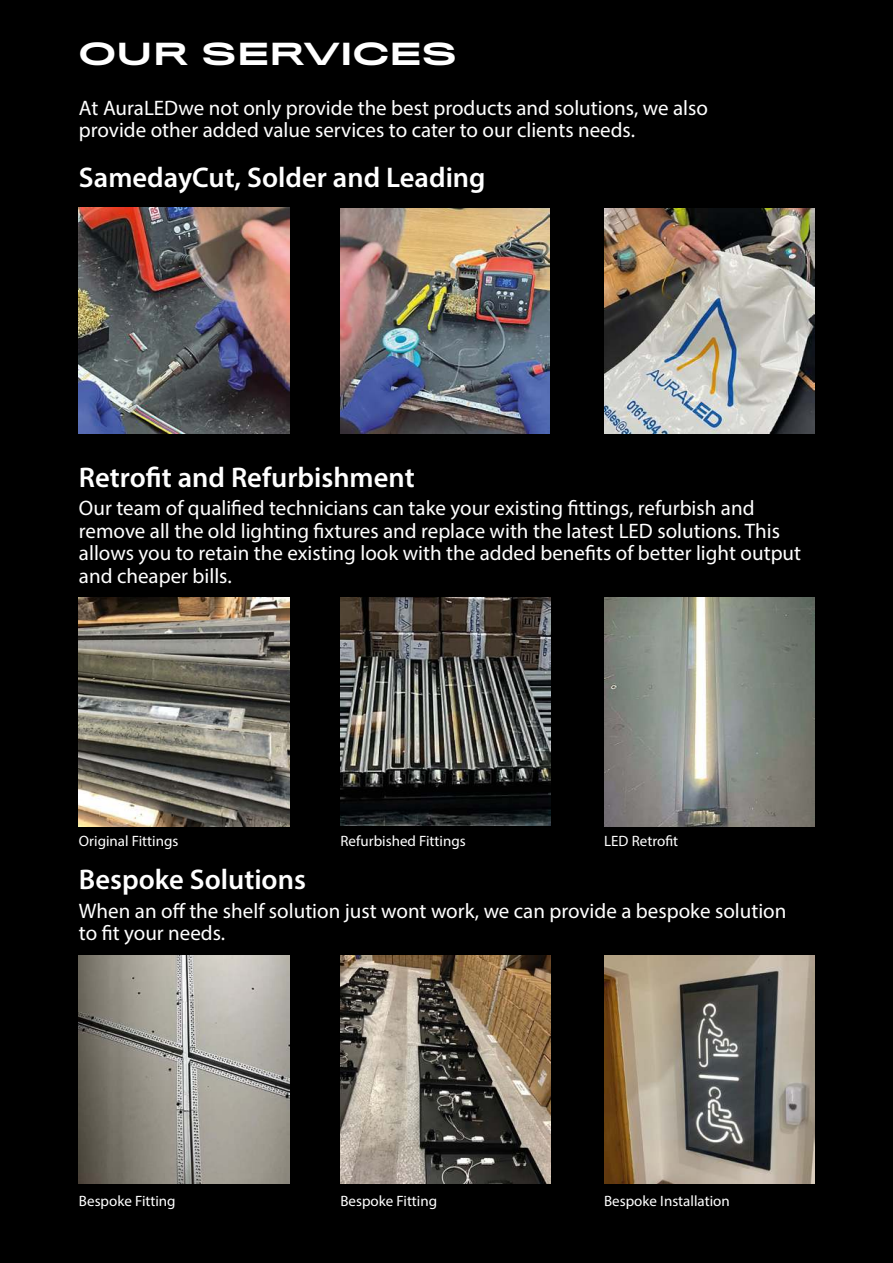
<style>
.page{position:relative;width:893px;height:1263px;background:#000}
.page>*{position:absolute;margin:0;border:0;box-sizing:border-box;transform-origin:0 0}
.t1{font:600 28.5px "Myriad Pro";color:#fff}
.t2{font:500 28.5px "Titling Gothic FB Extended";color:#fff}
.t3{font:21px/22.5px "Myriad Pro";color:#fff}
.t4{font:15px "Myriad Pro";color:#fff}
</style>
<div class="page">
<img style="left:604px;top:955px;width:210px;height:228px">
<img style="left:604px;top:208px;width:210px;height:226px">
<img style="left:340px;top:955px;width:211px;height:228px">
<img style="left:340px;top:208px;width:210px;height:226px">
<img style="left:340px;top:598px;width:211px;height:227px">
<img style="left:79px;top:208px;width:210px;height:226px">
<img style="left:79px;top:598px;width:210px;height:228px">
<img style="left:79px;top:955px;width:210px;height:228px">
<img style="left:604px;top:598px;width:210px;height:228px">
<h1 class="t2" style="left:79px;top:39px;width:379px">OUR SERVICES</h1>
<p class="t3" style="left:79px;top:98px;width:630px">At AuraLEDwe not only provide the best products and solutions, we also provide other added value services to cater to our clients needs.</p>
<h1 class="t1" style="left:79px;top:167px;width:408px">SamedayCut, Solder and Leading</h1>
<h1 class="t1" style="left:79px;top:466px;width:337px">Retrofit and Refurbishment</h1>
<p class="t3" style="left:79px;top:499px;width:724px">Our team of qualified technicians can take your existing fittings, refurbish and remove all the old lighting fixtures and replace with the latest LED solutions. This allows you to retain the existing look with the added benefits of better light output and cheaper bills.</p>
<p class="t4" style="left:79px;top:836px;width:101px">Original Fittings</p>
<p class="t4" style="left:340px;top:836px;width:127px">Refurbished Fittings</p>
<p class="t4" style="left:604px;top:836px;width:76px">LED Retrofit</p>
<h1 class="t1" style="left:79px;top:868px;width:228px">Bespoke Solutions</h1>
<p class="t3" style="left:79px;top:901px;width:709px">When an off the shelf solution just wont work, we can provide a bespoke solution to fit your needs.</p>
<p class="t4" style="left:79px;top:1195px;width:98px">Bespoke Fitting</p>
<p class="t4" style="left:340px;top:1195px;width:98px">Bespoke Fitting</p>
<p class="t4" style="left:604px;top:1195px;width:127px">Bespoke Installation</p>
</div>
